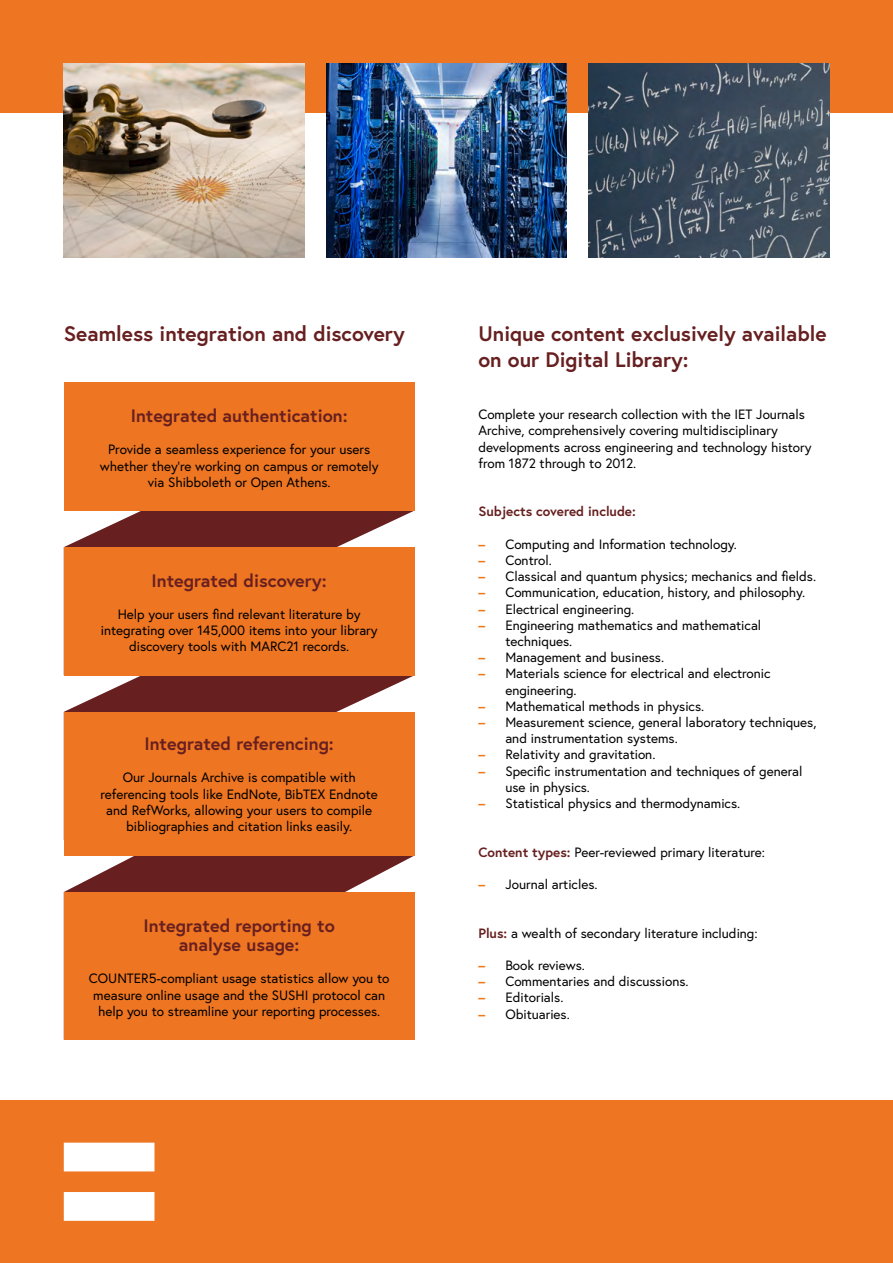
<style>
.page{position:relative;width:893px;height:1263px;background:#fff}
.page>*{position:absolute;margin:0;border:0;box-sizing:border-box;transform-origin:0 0}
.t1{font:700 21px/25.2px "Europa";color:#671f20}
.t2{font:700 18px/19.5px "Europa";color:#671f20;text-align:center}
.t3{font:13.5px/16.2px "Europa";color:#000}
.t4{font:700 13.5px "Europa";color:#671f20}
.s1{font-weight:700;color:#ef7918}
.s2{font-weight:700;color:#671f20}
</style>
<div class="page">
<div style="left:0;top:0;width:893px;height:112px;background:#ee7521"></div>
<img style="left:64px;top:64px;width:240px;height:194px">
<img style="left:326px;top:64px;width:241px;height:194px">
<img style="left:589px;top:64px;width:240px;height:194px">
<svg style="left:64px;top:510px;width:351px;height:37px;fill:#671f20"></svg>
<svg style="left:64px;top:675px;width:351px;height:37px;fill:#671f20"></svg>
<svg style="left:64px;top:855px;width:351px;height:37px;fill:#671f20"></svg>
<div style="left:64px;top:382px;width:351px;height:128px;background:#ee7521"></div>
<div style="left:64px;top:547px;width:351px;height:128px;background:#ee7521"></div>
<div style="left:64px;top:712px;width:351px;height:143px;background:#ee7521"></div>
<div style="left:64px;top:892px;width:351px;height:148px;background:#ee7521"></div>
<div style="left:0;top:1100px;width:893px;height:163px;background:#ee7521"></div>
<svg style="left:64px;top:1142px;width:90px;height:79px"></svg>
<h1 class="t1" style="left:64px;top:321px;width:342px">Seamless integration and discovery</h1>
<h2 class="t2" style="left:131px;top:405px;width:218px">Integrated authentication:</h2>
<p class="t3" style="left:100px;top:441px;width:280px;text-align:center">Provide a seamless experience for your users whether they’re working on campus or remotely via Shibboleth or Open Athens.</p>
<h2 class="t2" style="left:152px;top:570px;width:177px">Integrated discovery:</h2>
<p class="t3" style="left:101px;top:606px;width:278px;text-align:center">Help your users find relevant literature by integrating over 145,000 items into your library discovery tools with MARC21 records.</p>
<h2 class="t2" style="left:144px;top:733px;width:191px">Integrated referencing:</h2>
<p class="t3" style="left:101px;top:769px;width:279px;text-align:center">Our Journals Archive is compatible with referencing tools like EndNote, BibTEX Endnote and RefWorks, allowing your users to compile bibliographies and citation links easily.</p>
<h2 class="t2" style="left:144px;top:915px;width:193px">Integrated reporting to analyse usage:</h2>
<p class="t3" style="left:89px;top:970px;width:302px;text-align:center">COUNTER5-compliant usage statistics allow you to measure online usage and the SUSHI protocol can help you to streamline your reporting processes.</p>
<h1 class="t1" style="left:478px;top:321px;width:350px">Unique content exclusively available on our Digital Library:</h1>
<p class="t3" style="left:478px;top:406px;width:335px">Complete your research collection with the IET Journals Archive, comprehensively covering multidisciplinary developments across engineering and technology history from 1872 through to 2012.</p>
<p class="t4" style="left:478px;top:502px;width:159px">Subjects covered include:</p>
<p class="t3" style="left:478px;top:536px;width:260px"><span class="s1">–</span> Computing and Information technology.</p>
<p class="t3" style="left:478px;top:552px;width:75px"><span class="s1">–</span> Control.</p>
<p class="t3" style="left:478px;top:568px;width:339px"><span class="s1">–</span> Classical and quantum physics; mechanics and fields.</p>
<p class="t3" style="left:478px;top:584px;width:328px"><span class="s1">–</span> Communication, education, history, and philosophy.</p>
<p class="t3" style="left:478px;top:600px;width:157px"><span class="s1">–</span> Electrical engineering.</p>
<p class="t3" style="left:505px;top:617px;width:257px;text-indent:-27px"><span class="s1">–</span> Engineering mathematics and mathematical techniques.</p>
<p class="t3" style="left:478px;top:649px;width:187px"><span class="s1">–</span> Management and business.</p>
<p class="t3" style="left:505px;top:665px;width:267px;text-indent:-27px"><span class="s1">–</span> Materials science for electrical and electronic engineering.</p>
<p class="t3" style="left:478px;top:698px;width:227px"><span class="s1">–</span> Mathematical methods in physics.</p>
<p class="t3" style="left:505px;top:714px;width:313px;text-indent:-27px"><span class="s1">–</span> Measurement science, general laboratory techniques, and instrumentation systems.</p>
<p class="t3" style="left:478px;top:746px;width:179px"><span class="s1">–</span> Relativity and gravitation.</p>
<p class="t3" style="left:505px;top:762px;width:299px;text-indent:-27px"><span class="s1">–</span> Specific instrumentation and techniques of general use in physics.</p>
<p class="t3" style="left:478px;top:795px;width:263px"><span class="s1">–</span> Statistical physics and thermodynamics.</p>
<p class="t3" style="left:478px;top:843px;width:288px"><span class="s2">Content types:</span> Peer-reviewed primary literature:</p>
<p class="t3" style="left:478px;top:876px;width:121px"><span class="s1">–</span> Journal articles.</p>
<p class="t3" style="left:478px;top:924px;width:281px"><span class="s2">Plus:</span> a wealth of secondary literature including:</p>
<p class="t3" style="left:478px;top:957px;width:108px"><span class="s1">–</span> Book reviews.</p>
<p class="t3" style="left:478px;top:973px;width:212px"><span class="s1">–</span> Commentaries and discussions.</p>
<p class="t3" style="left:478px;top:989px;width:87px"><span class="s1">–</span> Editorials.</p>
<p class="t3" style="left:478px;top:1005px;width:93px"><span class="s1">–</span> Obituaries.</p>
</div>
